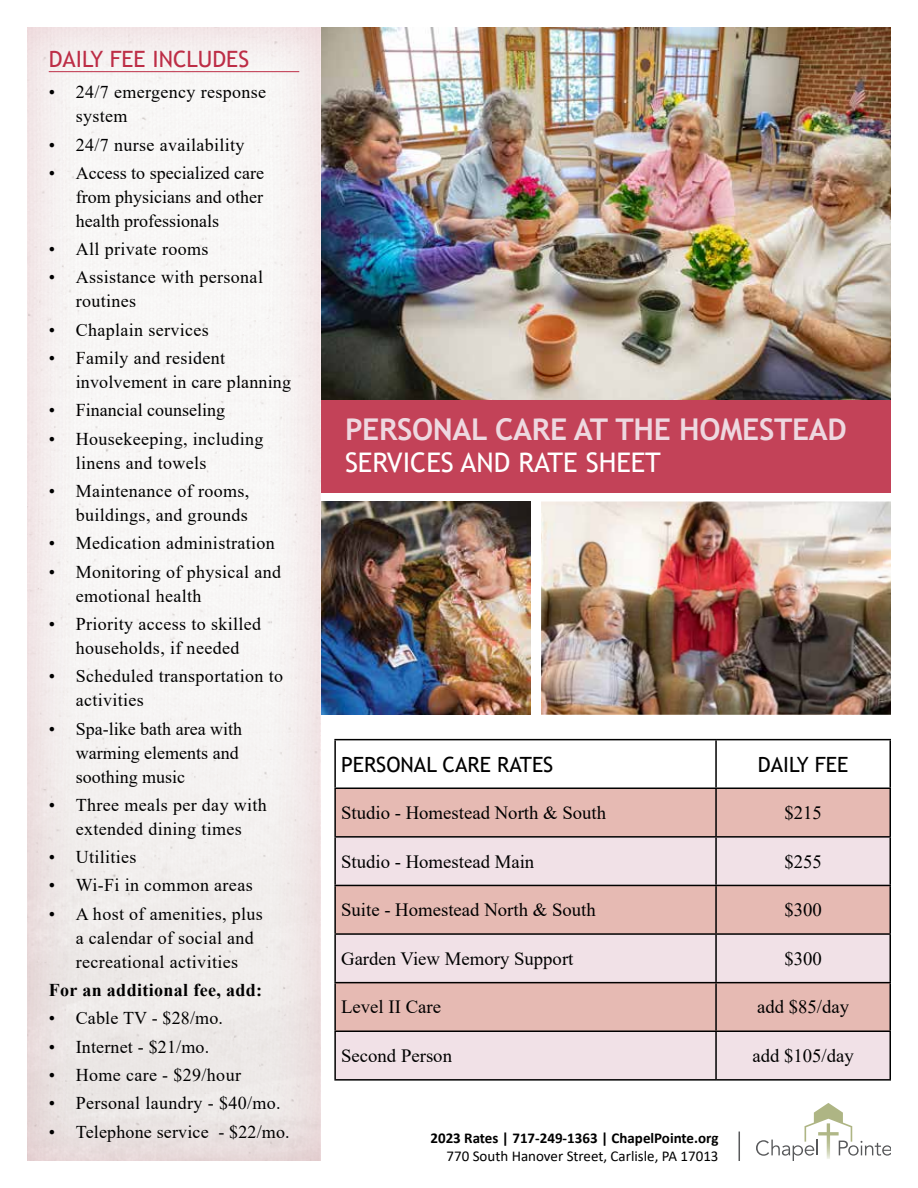
<style>
.page{position:relative;width:918px;height:1188px;background:#fff}
.page>*{position:absolute;margin:0;border:0;box-sizing:border-box;transform-origin:0 0}
.t1{font:700 30px "Trebuchet MS";letter-spacing:-.01em;color:#eed8e0}
.t2{font:27px "Trebuchet MS";color:#fff}
.t3{font:22.5px "Trebuchet MS";color:#bd2d46}
.t4{font:21px "Trebuchet MS";color:#000}
.t5{font:18.75px "Times New Roman";color:#000}
.t6{font:18px/24px "Times New Roman";letter-spacing:.02em;color:#000}
.t7{font:18px/24px "Times New Roman";color:#000}
.t8{font:700 18px "Times New Roman";letter-spacing:.02em;color:#000}
.t9{font:700 15px "Calibri";color:#000}
.t10{font:15px "Calibri";color:#000}
</style>
<div class="page">
<svg style="left:739px;top:1132px;width:1px;height:29px"></svg>
<svg style="left:756px;top:1103px;width:135px;height:58px"></svg>
<img style="left:321px;top:27px;width:570px;height:373px">
<div style="left:26px;top:26px;width:295px;height:1136px;background:#bd2d46;opacity:.2"></div>
<hr style="left:49px;top:71px;width:250px;height:1px;background:#bd2d46">
<img style="left:321px;top:502px;width:209px;height:213px">
<img style="left:541px;top:502px;width:350px;height:213px">
<div style="left:321px;top:400px;width:570px;height:92px;background:#c34258"></div>
<div style="left:336px;top:789px;width:554px;height:47px;background:#e6bab3"></div>
<svg style="left:336px;top:838px;width:554px;height:241px;background:#ebd0d1"></svg>
<hr style="left:334px;top:739px;width:382px;height:1px;background:#000">
<hr style="left:334px;top:740px;width:2px;height:48px;background:#000">
<hr style="left:334px;top:788px;width:382px;height:1px;background:#000">
<hr style="left:334px;top:789px;width:2px;height:47px;background:#000">
<hr style="left:715px;top:789px;width:2px;height:47px;background:#000">
<hr style="left:890px;top:789px;width:1px;height:47px;background:#000">
<hr style="left:334px;top:836px;width:382px;height:2px;background:#000">
<hr style="left:334px;top:838px;width:2px;height:47px;background:#000">
<hr style="left:716px;top:836px;width:175px;height:2px;background:#000">
<hr style="left:715px;top:838px;width:2px;height:47px;background:#000">
<hr style="left:890px;top:838px;width:1px;height:47px;background:#000">
<hr style="left:334px;top:885px;width:382px;height:1px;background:#000">
<hr style="left:334px;top:886px;width:2px;height:47px;background:#000">
<hr style="left:716px;top:885px;width:175px;height:1px;background:#000">
<hr style="left:715px;top:886px;width:2px;height:47px;background:#000">
<hr style="left:890px;top:886px;width:1px;height:47px;background:#000">
<hr style="left:334px;top:933px;width:382px;height:2px;background:#000">
<hr style="left:334px;top:935px;width:2px;height:47px;background:#000">
<hr style="left:716px;top:933px;width:175px;height:2px;background:#000">
<hr style="left:715px;top:935px;width:2px;height:47px;background:#000">
<hr style="left:890px;top:935px;width:1px;height:47px;background:#000">
<hr style="left:334px;top:982px;width:382px;height:1px;background:#000">
<hr style="left:334px;top:983px;width:2px;height:47px;background:#000">
<hr style="left:716px;top:982px;width:175px;height:1px;background:#000">
<hr style="left:715px;top:983px;width:2px;height:47px;background:#000">
<hr style="left:890px;top:983px;width:1px;height:47px;background:#000">
<hr style="left:334px;top:1030px;width:382px;height:2px;background:#000">
<hr style="left:334px;top:1032px;width:2px;height:47px;background:#000">
<hr style="left:716px;top:1030px;width:175px;height:2px;background:#000">
<hr style="left:715px;top:1032px;width:2px;height:47px;background:#000">
<hr style="left:890px;top:1032px;width:1px;height:47px;background:#000">
<hr style="left:334px;top:1079px;width:382px;height:2px;background:#000">
<hr style="left:716px;top:1079px;width:175px;height:2px;background:#000">
<hr style="left:716px;top:739px;width:175px;height:1px;background:#000">
<hr style="left:715px;top:740px;width:2px;height:48px;background:#000">
<hr style="left:890px;top:740px;width:1px;height:48px;background:#000">
<hr style="left:716px;top:788px;width:175px;height:1px;background:#000">
<p class="t3" style="left:49px;top:45px;width:202px">DAILY FEE INCLUDES</p>
<p class="t6" style="left:76px;top:80px;width:192px;text-indent:-27px">• 24/7 emergency response system</p>
<p class="t6" style="left:49px;top:132px;width:197px">• 24/7 nurse availability</p>
<p class="t6" style="left:76px;top:160px;width:190px;text-align:justify;text-indent:-27px">• Access to specialized care from physicians and other health professionals</p>
<p class="t6" style="left:49px;top:237px;width:161px">• All private rooms</p>
<p class="t6" style="left:76px;top:265px;width:189px;text-indent:-27px">• Assistance with personal routines</p>
<p class="t6" style="left:49px;top:317px;width:162px">• Chaplain services</p>
<p class="t6" style="left:76px;top:345px;width:217px;text-indent:-27px">• Family and resident involvement in care planning</p>
<p class="t7" style="left:49px;top:398px;width:178px">• Financial counseling</p>
<p class="t6" style="left:76px;top:426px;width:189px;text-indent:-27px">• Housekeeping, including linens and towels</p>
<p class="t6" style="left:49px;top:478px;width:202px;text-align:right">• Maintenance of rooms, buildings, and grounds</p>
<p class="t6" style="left:49px;top:531px;width:228px">• Medication administration</p>
<p class="t6" style="left:76px;top:559px;width:207px;text-indent:-27px">• Monitoring of physical and emotional health</p>
<p class="t6" style="left:49px;top:611px;width:214px;text-align:center">• Priority access to skilled households, if needed</p>
<p class="t6" style="left:76px;top:664px;width:209px;text-indent:-27px">• Scheduled transportation to activities</p>
<p class="t7" style="left:76px;top:716px;width:168px;text-indent:-27px">• Spa-like bath area with warming elements and soothing music</p>
<p class="t6" style="left:49px;top:792px;width:220px;text-align:center">• Three meals per day with extended dining times</p>
<p class="t6" style="left:49px;top:845px;width:89px">• Utilities</p>
<p class="t6" style="left:49px;top:873px;width:205px">• Wi-Fi in common areas</p>
<p class="t6" style="left:76px;top:901px;width:189px;text-indent:-27px">• A host of amenities, plus a calendar of social and recreational activities</p>
<p class="t8" style="left:49px;top:977px;width:215px">For an additional fee, add:</p>
<p class="t6" style="left:49px;top:1006px;width:176px">• Cable TV - $28/mo.</p>
<p class="t6" style="left:49px;top:1034px;width:162px">• Internet - $21/mo.</p>
<p class="t6" style="left:49px;top:1062px;width:194px">• Home care - $29/hour</p>
<p class="t6" style="left:49px;top:1091px;width:233px">• Personal laundry - $40/mo.</p>
<p class="t6" style="left:49px;top:1119px;width:243px">• Telephone service - $22/mo.</p>
<h1 class="t1" style="left:345px;top:410px;width:503px">PERSONAL CARE AT THE HOMESTEAD</h1>
<h2 class="t2" style="left:345px;top:446px;width:317px">SERVICES AND RATE SHEET</h2>
<p class="t4" style="left:341px;top:751px;width:214px">PERSONAL CARE RATES</p>
<p class="t4" style="left:758px;top:751px;width:92px">DAILY FEE</p>
<p class="t5" style="left:341px;top:800px;width:267px">Studio - Homestead North &amp; South</p>
<p class="t5" style="left:784px;top:800px;width:39px">$215</p>
<p class="t5" style="left:341px;top:848px;width:195px">Studio - Homestead Main</p>
<p class="t5" style="left:784px;top:848px;width:39px">$255</p>
<p class="t5" style="left:341px;top:897px;width:256px">Suite - Homestead North &amp; South</p>
<p class="t5" style="left:784px;top:897px;width:39px">$300</p>
<p class="t5" style="left:341px;top:945px;width:234px">Garden View Memory Support</p>
<p class="t5" style="left:784px;top:945px;width:39px">$300</p>
<p class="t5" style="left:341px;top:994px;width:101px">Level II Care</p>
<p class="t5" style="left:757px;top:994px;width:94px">add $85/day</p>
<p class="t5" style="left:341px;top:1043px;width:112px">Second Person</p>
<p class="t5" style="left:752px;top:1043px;width:103px">add $105/day</p>
<p class="t9" style="left:430px;top:1127px;width:290px">2023 Rates | 717-249-1363 | ChapelPointe.org</p>
<p class="t10" style="left:447px;top:1145px;width:274px">770 South Hanover Street, Carlisle, PA 17013</p>
</div>
